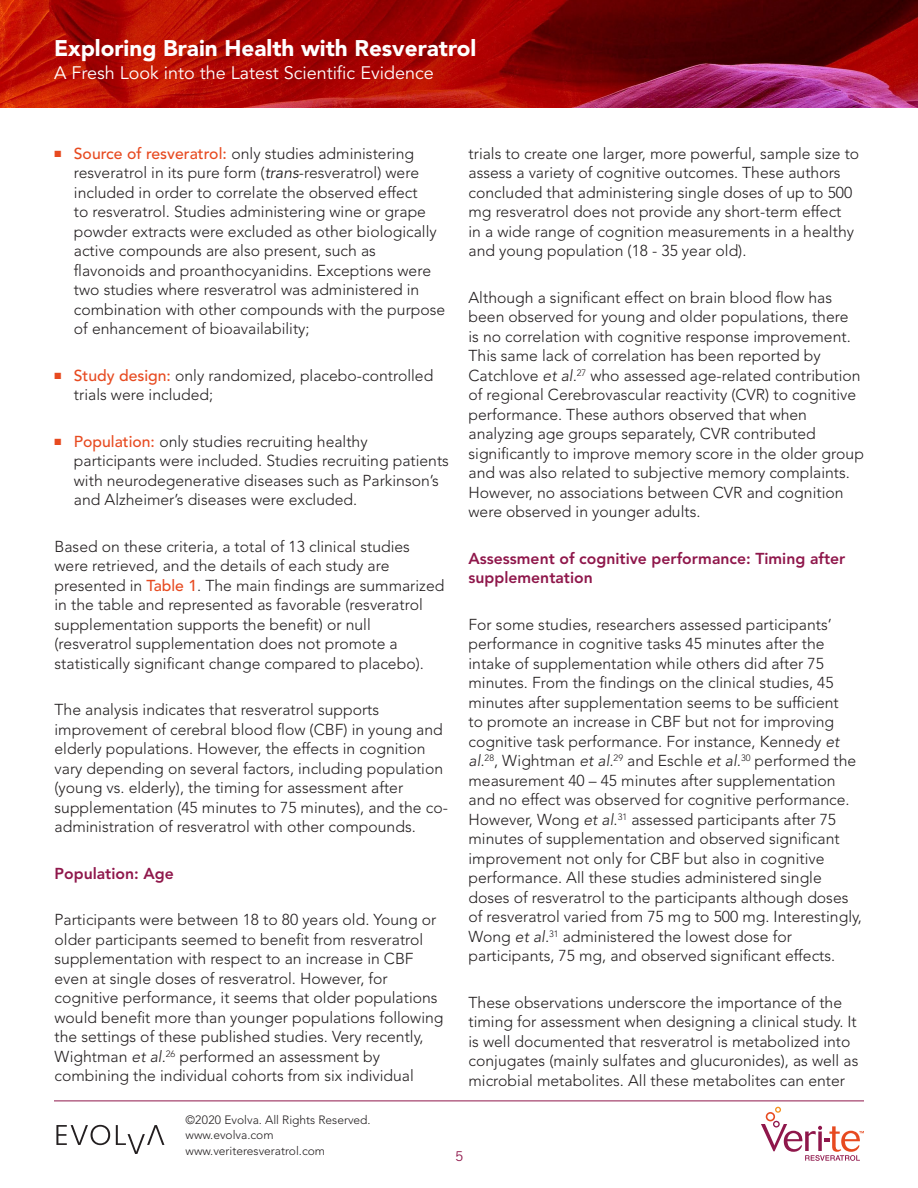
<style>
.page{position:relative;width:918px;height:1188px;background:#fff}
.page>*{position:absolute;margin:0;border:0;box-sizing:border-box;transform-origin:0 0}
.t1{font:900 22.5px "Avenir LT Std";color:#fff}
.t2{font:18px "Avenir LT Std";color:#fff}
.subhead{font:300 15.75px/19.5px "Avenir LT Std";color:#231f20}
.subhead-2{font:800 15.75px/19.5px "Avenir LT Std";color:#8f174b}
.t3{font:13.5px "Trade Gothic";color:#8f174b}
.t4{font:300 12px "Avenir LT Std";color:#231f20}
.s1{color:#e74a20}
.s2{font-weight:500;color:#e74a20}
.s3{font-weight:400;font-style:italic}
.s4{font-style:italic}
</style>
<div class="page">
<svg style="left:761px;top:1107px;width:103px;height:54px"></svg>
<img style="left:0;top:0;width:918px;height:108px">
<hr style="left:54px;top:1101px;width:810px;height:1px;background:#8f174b">
<svg style="left:56px;top:1125px;width:54px;height:20px"></svg>
<svg style="left:116px;top:1125px;width:48px;height:29px"></svg>
<p class="t1" style="left:54px;top:34px;width:424px">Exploring Brain Health with Resveratrol</p>
<p class="t2" style="left:54px;top:62px;width:381px">A Fresh Look into the Latest Scientific Evidence</p>
<p class="subhead" style="left:74px;top:144px;width:373px;text-indent:-19px"><span class="s1">■</span> <span class="s2">Source of resveratrol:</span> only studies administering resveratrol in its pure form (<span class="s3">trans</span>-resveratrol) were included in order to correlate the observed effect<br>to resveratrol. Studies administering wine or grape powder extracts were excluded as other biologically active compounds are also present, such as flavonoids and proanthocyanidins. Exceptions were two studies where resveratrol was administered in combination with other compounds with the purpose of enhancement of bioavailability;</p>
<p class="subhead" style="left:74px;top:366px;width:361px;text-indent:-19px"><span class="s1">■</span> <span class="s2">Study design:</span> only randomized, placebo-controlled trials were included;</p>
<p class="subhead" style="left:74px;top:432px;width:377px;text-indent:-19px"><span class="s1">■</span> <span class="s2">Population:</span> only studies recruiting healthy participants were included. Studies recruiting patients with neurodegenerative diseases such as Parkinson’s and Alzheimer’s diseases were excluded.</p>
<p class="subhead" style="left:55px;top:537px;width:391px">Based on these criteria, a total of 13 clinical studies were retrieved, and the details of each study are presented in <span class="s2">Table 1</span>. The main findings are summarized in the table and represented as favorable (resveratrol supplementation supports the benefit) or null (resveratrol supplementation does not promote a statistically significant change compared to placebo).</p>
<p class="subhead" style="left:55px;top:700px;width:395px">The analysis indicates that resveratrol supports improvement of cerebral blood flow (CBF) in young and elderly populations. However, the effects in cognition vary depending on several factors, including population (young vs. elderly), the timing for assessment after supplementation (45 minutes to 75 minutes), and the co&shy;administration of resveratrol with other compounds.</p>
<p class="subhead-2" style="left:55px;top:864px;width:121px">Population: Age</p>
<p class="subhead" style="left:55px;top:910px;width:391px">Participants were between 18 to 80 years old. Young or older participants seemed to benefit from resveratrol supplementation with respect to an increase in CBF even at single doses of resveratrol. However, for cognitive performance, it seems that older populations would benefit more than younger populations following the settings of these published studies. Very recently, Wightman <span class="s4">et al</span>.<sup>26</sup> performed an assessment by combining the individual cohorts from six individual</p>
<p class="subhead" style="left:469px;top:144px;width:392px">trials to create one larger, more powerful, sample size to assess a variety of cognitive outcomes. These authors concluded that administering single doses of up to 500 mg resveratrol does not provide any short-term effect<br>in a wide range of cognition measurements in a healthy and young population (18 - 35 year old).</p>
<p class="subhead" style="left:469px;top:288px;width:397px">Although a significant effect on brain blood flow has been observed for young and older populations, there<br>is no correlation with cognitive response improvement.<br>This same lack of correlation has been reported by Catchlove <span class="s4">et al.</span><sup>27</sup> who assessed age-related contribution of regional Cerebrovascular reactivity (CVR) to cognitive performance. These authors observed that when analyzing age groups separately, CVR contributed significantly to improve memory score in the older group and was also related to subjective memory complaints.<br>However, no associations between CVR and cognition were observed in younger adults.</p>
<p class="subhead-2" style="left:469px;top:549px;width:378px">Assessment of cognitive performance: Timing after supplementation</p>
<p class="subhead" style="left:469px;top:615px;width:395px">For some studies, researchers assessed participants’ performance in cognitive tasks 45 minutes after the intake of supplementation while others did after 75 minutes. From the findings on the clinical studies, 45 minutes after supplementation seems to be sufficient<br>to promote an increase in CBF but not for improving cognitive task performance. For instance, Kennedy <span class="s4">et al.</span><sup>28</sup>, Wightman <span class="s4">et al.</span><sup>29</sup> and Eschle <span class="s4">et al.</span><sup>30</sup> performed the measurement 40 – 45 minutes after supplementation and no effect was observed for cognitive performance.<br>However, Wong <span class="s4">et al</span>.<sup>31</sup> assessed participants after 75 minutes of supplementation and observed significant improvement not only for CBF but also in cognitive performance. All these studies administered single doses of resveratrol to the participants although doses of resveratrol varied from 75 mg to 500 mg. Interestingly, Wong <span class="s4">et al.</span><sup>31</sup> administered the lowest dose for participants, 75 mg, and observed significant effects.</p>
<p class="subhead" style="left:469px;top:993px;width:391px">These observations underscore the importance of the timing for assessment when designing a clinical study. It is well documented that resveratrol is metabolized into conjugates (mainly sulfates and glucuronides), as well as microbial metabolites. All these metabolites can enter</p>
<p class="t4" style="left:186px;top:1112px;width:187px">©2020 Evolva. All Rights Reserved.</p>
<p class="t4" style="left:186px;top:1127px;width:90px">www.evolva.com</p>
<p class="t4" style="left:186px;top:1144px;width:141px">www.veriteresveratrol.com</p>
<p class="t3" style="left:455px;top:1148px;width:10px">5</p>
</div>
